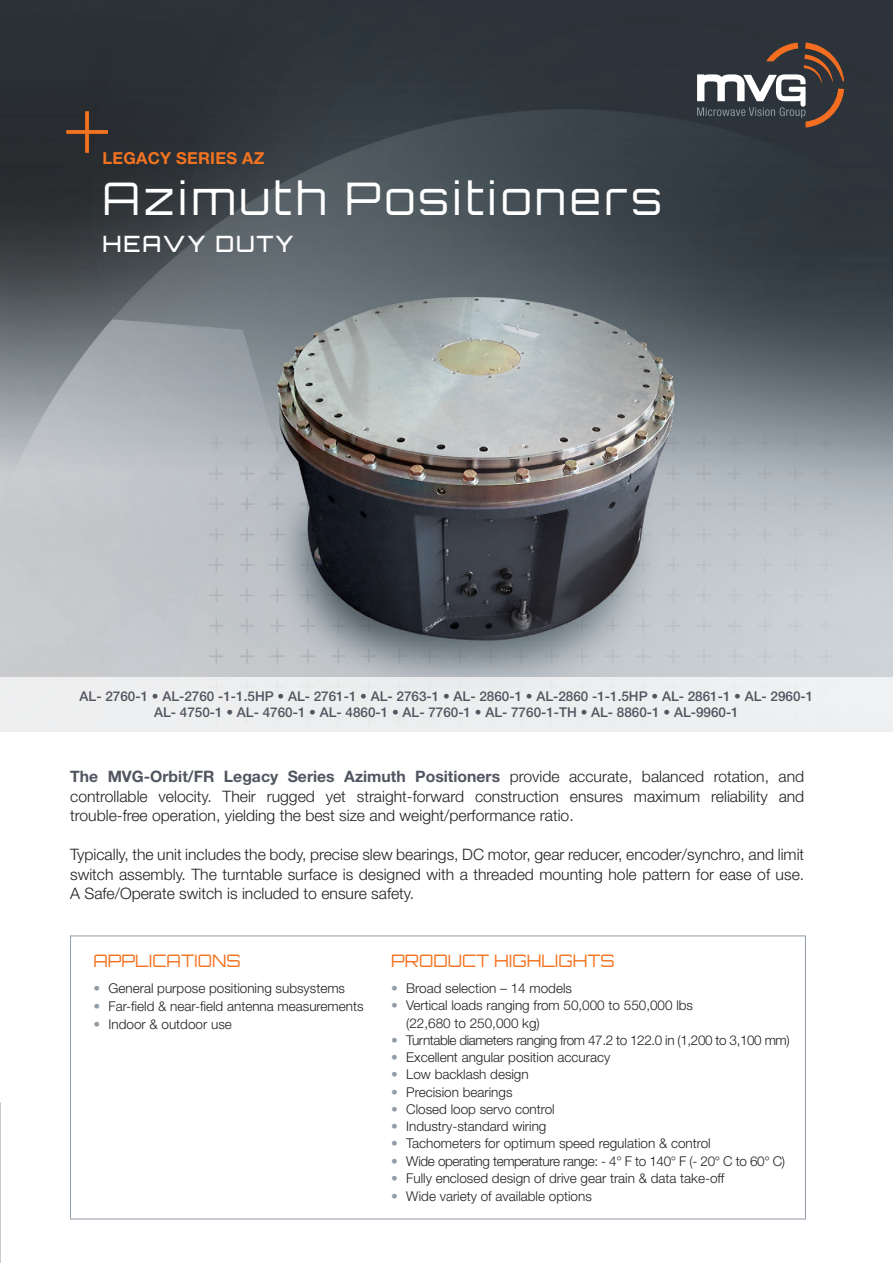
<style>
.page{position:relative;width:893px;height:1263px;background:#fff}
.page>*{position:absolute;margin:0;border:0;box-sizing:border-box;transform-origin:0 0}
.t1{font:45px "Orbitron";letter-spacing:.08em;color:#fff}
.t2{font:22.5px "Orbitron";letter-spacing:.08em;color:#fff}
.t3{font:17.25px "Orbitron";color:#f37321}
.t4{font:700 16.5px "Helvetica Neue LT Std";letter-spacing:.015em;color:#f37321}
.t5{font:300 15.75px/19.5px "Helvetica Neue LT Std";color:#231f20;text-align:justify}
.t6{font:300 13.5px/17.2px "Helvetica Neue LT Std";color:#231f20}
.t7{font:500 13.5px/16.5px "Helvetica Neue LT Std";color:#515560;text-align:center}
.t8{font:300 13.5px "Helvetica Neue LT Std";letter-spacing:-.03em;color:#231f20}
.t9{font:300 13.5px "Helvetica Neue LT Std";letter-spacing:-.025em;color:#231f20}
.s1{font-weight:700;color:#515560}
.s2{color:#929ca6}
</style>
<div class="page">
<img style="left:0;top:0;width:893px;height:677px">
<svg style="left:697px;top:43px;width:147px;height:85px"></svg>
<svg style="left:66px;top:111px;width:42px;height:42px"></svg>
<div style="left:0;top:677px;width:893px;height:54px;background:#edeeef"></div>
<p class="t4" style="left:102px;top:147px;width:163px">LEGACY SERIES AZ</p>
<h1 class="t1" style="left:102px;top:171px;width:561px">Azimuth Positioners</h1>
<h2 class="t2" style="left:102px;top:230px;width:193px">HEAVY DUTY</h2>
<p class="t7" style="left:80px;top:687px;width:735px">AL- 2760-1 • AL-2760 -1-1.5HP • AL- 2761-1 • AL- 2763-1 • AL- 2860-1 • AL-2860 -1-1.5HP • AL- 2861-1 • AL- 2960-1<br>AL- 4750-1 • AL- 4760-1 • AL- 4860-1 • AL- 7760-1 • AL- 7760-1-TH • AL- 8860-1 • AL-9960-1</p>
<p class="t5" style="left:70px;top:766px;width:736px"><span class="s1">The MVG-Orbit/FR Legacy Series Azimuth Positioners</span> provide accurate, balanced rotation, and controllable velocity. Their rugged yet straight-forward construction ensures maximum reliability and trouble-free operation, yielding the best size and weight/performance ratio.</p>
<p class="t5" style="left:70px;top:844px;width:736px">Typically, the unit includes the body, precise slew bearings, DC motor, gear reducer, encoder/synchro, and limit switch assembly. The turntable surface is designed with a threaded mounting hole pattern for ease of use.<br>A Safe/Operate switch is included to ensure safety.</p>
<p class="t3" style="left:94px;top:950px;width:149px">APPLICATIONS</p>
<p class="t6" style="left:94px;top:979px;width:253px"><span class="s2">•</span> General purpose positioning subsystems</p>
<p class="t6" style="left:94px;top:997px;width:272px"><span class="s2">•</span> Far-field &amp; near-field antenna measurements</p>
<p class="t6" style="left:94px;top:1015px;width:140px"><span class="s2">•</span> Indoor &amp; outdoor use</p>
<p class="t3" style="left:391px;top:951px;width:225px">PRODUCT HIGHLIGHTS</p>
<p class="t6" style="left:391px;top:979px;width:182px"><span class="s2">•</span> Broad selection – 14 models</p>
<p class="t6" style="left:406px;top:997px;width:288px;text-indent:-15px"><span class="s2">•</span> Vertical loads ranging from 50,000 to 550,000 lbs (22,680 to 250,000 kg)</p>
<p class="t8" style="left:391px;top:1032px;width:400px"><span class="s2">•</span> Turntable diameters ranging from 47.2 to 122.0 in (1,200 to 3,100 mm)</p>
<p class="t6" style="left:391px;top:1048px;width:221px"><span class="s2">•</span> Excellent angular position accuracy</p>
<p class="t6" style="left:391px;top:1066px;width:139px"><span class="s2">•</span> Low backlash design</p>
<p class="t6" style="left:391px;top:1083px;width:123px"><span class="s2">•</span> Precision bearings</p>
<p class="t6" style="left:391px;top:1100px;width:165px"><span class="s2">•</span> Closed loop servo control</p>
<p class="t6" style="left:391px;top:1117px;width:157px"><span class="s2">•</span> Industry-standard wiring</p>
<p class="t6" style="left:391px;top:1135px;width:321px"><span class="s2">•</span> Tachometers for optimum speed regulation &amp; control</p>
<p class="t9" style="left:391px;top:1153px;width:395px"><span class="s2">•</span> Wide operating temperature range: - 4° F to 140° F (- 20° C to 60° C)</p>
<p class="t6" style="left:391px;top:1169px;width:335px"><span class="s2">•</span> Fully enclosed design of drive gear train &amp; data take-off</p>
<p class="t6" style="left:391px;top:1187px;width:202px"><span class="s2">•</span> Wide variety of available options</p>
</div>
